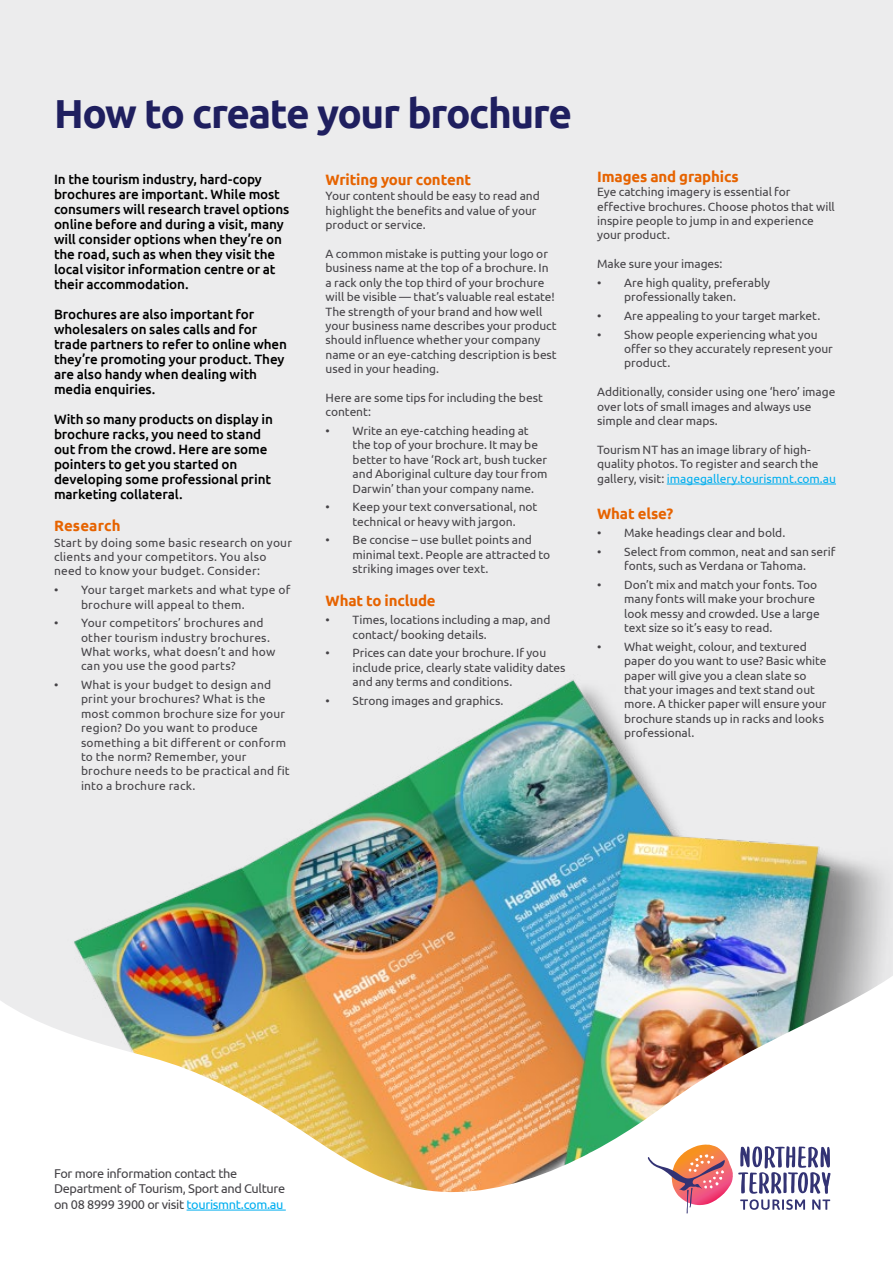
<style>
.page{position:relative;width:893px;height:1263px;background:#ececed}
.page>*{position:absolute;margin:0;border:0;box-sizing:border-box;transform-origin:0 0}
.t1{font:700 40.5px "Ubuntu";letter-spacing:-.035em;color:#1f1f5f}
.t2{font:700 15px "Ubuntu";letter-spacing:-.01em;color:#e66300}
.t3{font:700 15px "Ubuntu";letter-spacing:.01em;color:#e66300}
.t4{font:500 13.5px/15px "Ubuntu";letter-spacing:-.01em;color:#000}
.t5{font:12.75px/15.3px "Ubuntu";letter-spacing:-.025em;color:#454347}
.t6{font:12px/14.4px "Ubuntu";color:#454347}
.t7{font:12px/14.4px "Ubuntu";letter-spacing:.02em;color:#454347}
.s1{color:#00aeef}
</style>
<div class="page">
<img style="left:168px;top:679px;width:718px;height:221px">
<img style="left:0;top:900px;width:893px;height:363px">
<hr style="left:187px;top:1209px;width:99px;height:1px;background:#00aeef">
<hr style="left:667px;top:483px;width:169px;height:1px;background:#00aeef">
<svg style="left:648px;top:1145px;width:182px;height:68px;background:#d0b7c1"></svg>
<h1 class="t1" style="left:54px;top:89px;width:520px">How to create your brochure</h1>
<p class="t4" style="left:54px;top:171px;width:237px">In the tourism industry, hard-copy brochures are important. While most consumers will research travel options online before and during a visit, many will consider options when they’re on the road, such as when they visit the local visitor information centre or at their accommodation.</p>
<p class="t4" style="left:54px;top:306px;width:235px">Brochures are also important for wholesalers on sales calls and for trade partners to refer to online when they’re promoting your product. They are also handy when dealing with media enquiries.</p>
<p class="t4" style="left:54px;top:411px;width:220px">With so many products on display in brochure racks, you need to stand out from the crowd. Here are some pointers to get you started on developing some professional print marketing collateral.</p>
<p class="t3" style="left:54px;top:517px;width:68px">Research</p>
<p class="t6" style="left:54px;top:535px;width:240px">Start by doing some basic research on your clients and your competitors. You also need to know your budget. Consider:</p>
<p class="t6" style="left:81px;top:582px;width:211px;text-indent:-27px">• Your target markets and what type of brochure will appeal to them.</p>
<p class="t7" style="left:81px;top:615px;width:196px;text-indent:-27px">• Your competitors’ brochures and other tourism industry brochures.<br>What works, what doesn’t and how can you use the good parts?</p>
<p class="t6" style="left:81px;top:677px;width:210px;text-indent:-27px">• What is your budget to design and print your brochures? What is the most common brochure size for your region? Do you want to produce something a bit different or conform to the norm? Remember, your brochure needs to be practical and fit into a brochure rack.</p>
<p class="t2" style="left:326px;top:170px;width:147px">Writing your content</p>
<p class="t6" style="left:326px;top:189px;width:216px">Your content should be easy to read and highlight the benefits and value of your product or service.</p>
<p class="t6" style="left:326px;top:246px;width:233px">A common mistake is putting your logo or business name at the top of a brochure. In a rack only the top third of your brochure will be visible — that’s valuable real estate!<br>The strength of your brand and how well your business name describes your product should influence whether your company name or an eye-catching description is best used in your heading.</p>
<p class="t6" style="left:326px;top:390px;width:219px">Here are some tips for including the best content:</p>
<p class="t6" style="left:353px;top:423px;width:196px;text-indent:-27px">• Write an eye-catching heading at the top of your brochure. It may be better to have ‘Rock art, bush tucker and Aboriginal culture day tour from Darwin’ than your company name.</p>
<p class="t6" style="left:326px;top:499px;width:213px;text-align:center">• Keep your text conversational, not technical or heavy with jargon.</p>
<p class="t6" style="left:353px;top:532px;width:199px;text-indent:-27px">• Be concise – use bullet points and minimal text. People are attracted to striking images over text.</p>
<p class="t2" style="left:326px;top:591px;width:112px">What to include</p>
<p class="t6" style="left:353px;top:612px;width:199px;text-indent:-27px">• Times, locations including a map, and contact/ booking details.</p>
<p class="t6" style="left:353px;top:645px;width:215px;text-indent:-27px">• Prices can date your brochure. If you include price, clearly state validity dates and any terms and conditions.</p>
<p class="t6" style="left:326px;top:693px;width:179px">• Strong images and graphics.</p>
<p class="t2" style="left:597px;top:167px;width:143px">Images and graphics</p>
<p class="t6" style="left:597px;top:184px;width:239px">Eye catching imagery is essential for effective brochures. Choose photos that will inspire people to jump in and experience your product.</p>
<p class="t6" style="left:597px;top:256px;width:127px">Make sure your images:</p>
<p class="t6" style="left:597px;top:275px;width:175px;text-align:center">• Are high quality, preferably professionally taken.</p>
<p class="t6" style="left:597px;top:308px;width:225px">• Are appealing to your target market.</p>
<p class="t6" style="left:624px;top:327px;width:210px;text-indent:-27px">• Show people experiencing what you offer so they accurately represent your product.</p>
<p class="t6" style="left:597px;top:384px;width:240px">Additionally, consider using one ‘hero’ image over lots of small images and always use simple and clear maps.</p>
<p class="t6" style="left:597px;top:442px;width:240px">Tourism NT has an image library of high&shy;quality photos. To register and search the gallery, visit: <span class="s1">imagegallery.tourismnt.com.au</span></p>
<p class="t2" style="left:597px;top:504px;width:78px">What else?</p>
<p class="t6" style="left:597px;top:525px;width:190px">• Make headings clear and bold.</p>
<p class="t6" style="left:597px;top:544px;width:240px;text-align:center">• Select from common, neat and san serif fonts, such as Verdana or Tahoma.</p>
<p class="t6" style="left:624px;top:577px;width:197px;text-indent:-27px">• Don’t mix and match your fonts. Too many fonts will make your brochure look messy and crowded. Use a large text size so it’s easy to read.</p>
<p class="t6" style="left:624px;top:639px;width:204px;text-indent:-27px">• What weight, colour, and textured paper do you want to use? Basic white paper will give you a clean slate so that your images and text stand out more. A thicker paper will ensure your brochure stands up in racks and looks professional.</p>
<p class="t5" style="left:54px;top:1165px;width:233px">For more information contact the<br>Department of Tourism, Sport and Culture on 08 8999 3900 or visit <span class="s1">tourismnt.com.au</span></p>
</div>
